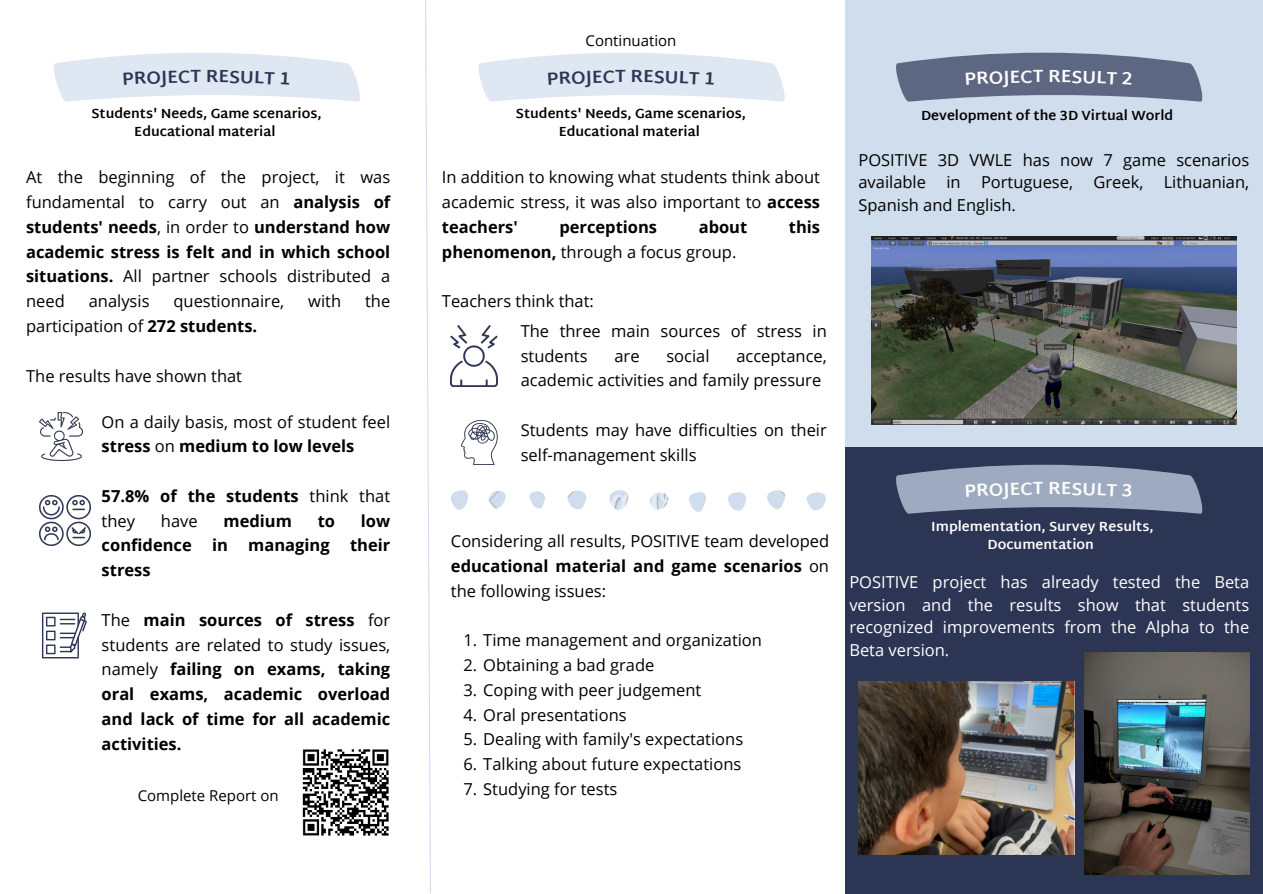
<style>
.page{position:relative;width:1263px;height:894px;background:#fff}
.page>*{position:absolute;margin:0;border:0;box-sizing:border-box;transform-origin:0 0}
.t1{font:700 18px "Martel Sans";color:#2d3555}
.t2{font:700 18px "Martel Sans";color:#fff}
.t3{font:16.5px/24.8px "Open Sans";color:#000;text-align:justify}
.t4{font:700 16.5px/24.8px "Open Sans";color:#000;text-align:justify}
.t5{font:16.5px/22.5px "Open Sans";color:#fff;text-align:justify}
.t6{font:15px "Open Sans";color:#000}
.t7{font:700 13.5px/18px "Martel Sans";color:#000;text-align:center}
.t8{font:700 13.5px/18px "Martel Sans";color:#fff;text-align:center}
.s1{font-weight:700}
.s2{font-weight:400}
</style>
<div class="page">
<img style="left:40px;top:412px;width:42px;height:48px">
<img style="left:40px;top:496px;width:50px;height:49px">
<svg style="left:42px;top:612px;width:45px;height:46px"></svg>
<img style="left:302px;top:749px;width:87px;height:87px">
<img style="left:451px;top:326px;width:46px;height:60px">
<img style="left:461px;top:420px;width:36px;height:44px">
<img style="left:451px;top:490px;width:375px;height:22px">
<div style="left:845px;top:446px;width:417px;height:447px;background:#2d3555"></div>
<div style="left:845px;top:0;width:417px;height:446px;background:#d0dded"></div>
<svg style="left:425px;top:0;width:6px;height:893px"></svg>
<img style="left:871px;top:236px;width:365px;height:188px">
<img style="left:858px;top:681px;width:216px;height:173px">
<img style="left:1085px;top:652px;width:164px;height:222px">
<svg style="left:54px;top:53px;width:306px;height:49px"></svg>
<svg style="left:478px;top:53px;width:307px;height:49px"></svg>
<svg style="left:896px;top:53px;width:307px;height:49px"></svg>
<svg style="left:896px;top:464px;width:307px;height:49px"></svg>
<p class="t1" style="left:190px;top:66px;width:30px">TR</p>
<p class="t7" style="left:92px;top:104px;width:232px">Students' Needs, Game scenarios,<br>Educational material</p>
<p class="t3" style="left:26px;top:164px;width:366px">At the beginning of the project, it was fundamental to carry out an <span class="s1">analysis of students' needs</span>, in order to <span class="s1">understand how academic stress is felt and in which school situations.</span> All partner schools distributed a need</p>
<p class="t3" style="left:89px;top:288px;width:62px">analysis</p>
<p class="t3" style="left:173px;top:288px;width:112px">questionnaire,</p>
<p class="t3" style="left:308px;top:288px;width:34px">with</p>
<p class="t3" style="left:365px;top:288px;width:27px">the</p>
<p class="t3" style="left:26px;top:313px;width:233px">participation of <span class="s1">272 students.</span></p>
<p class="t3" style="left:26px;top:362px;width:218px">The results have shown that</p>
<p class="t3" style="left:102px;top:409px;width:290px">On a daily basis, most of student feel <span class="s1">stress</span> on <span class="s1">medium to low levels</span></p>
<p class="t4" style="left:102px;top:483px;width:290px">57.8% of the students <span class="s2">think that they</span></p>
<p class="t4" style="left:102px;top:507px;width:290px;text-indent:259px">low confidence in managing their stress</p>
<p class="t4" style="left:102px;top:606px;width:290px"><span class="s2">The</span> main sources of stress <span class="s2">for students are related to study issues, namely</span> failing on exams, taking oral exams, academic overload and lack of time for all academic activities.</p>
<p class="t3" style="left:161px;top:507px;width:38px">have</p>
<p class="t4" style="left:224px;top:507px;width:70px">medium</p>
<p class="t4" style="left:318px;top:507px;width:19px">to</p>
<p class="t6" style="left:138px;top:784px;width:142px">Complete Report on</p>
<p class="t6" style="left:585px;top:30px;width:92px">Continuation</p>
<p class="t1" style="left:615px;top:66px;width:30px">TR</p>
<p class="t7" style="left:516px;top:104px;width:232px">Students' Needs, Game scenarios,<br>Educational material</p>
<p class="t3" style="left:442px;top:164px;width:380px">In addition to knowing what students think about academic stress, it was also important to <span class="s1">access teachers'</span></p>
<p class="t4" style="left:559px;top:214px;width:99px">perceptions</p>
<p class="t4" style="left:699px;top:214px;width:50px">about</p>
<p class="t4" style="left:789px;top:214px;width:33px">this</p>
<p class="t3" style="left:442px;top:239px;width:296px"><span class="s1">phenomenon,</span> through a focus group.</p>
<p class="t3" style="left:442px;top:288px;width:154px">Teachers think that:</p>
<p class="t3" style="left:521px;top:318px;width:308px">The three main sources of stress in students</p>
<p class="t3" style="left:614px;top:342px;width:27px">are</p>
<p class="t3" style="left:666px;top:342px;width:45px">social</p>
<p class="t3" style="left:521px;top:342px;width:308px;text-indent:216px">acceptance, academic activities and family pressure</p>
<p class="t3" style="left:521px;top:417px;width:308px">Students may have difficulties on their self-management skills</p>
<p class="t3" style="left:451px;top:528px;width:380px">Considering all results, POSITIVE team developed <span class="s1">educational material and game scenarios</span> on the following issues:</p>
<p class="t3" style="left:463px;top:627px;width:300px">1. Time management and organization</p>
<p class="t3" style="left:463px;top:652px;width:192px">2. Obtaining a bad grade</p>
<p class="t3" style="left:463px;top:677px;width:239px">3. Coping with peer judgement</p>
<p class="t3" style="left:463px;top:701px;width:165px">4. Oral presentations</p>
<p class="t3" style="left:463px;top:726px;width:281px">5. Dealing with family's expectations</p>
<p class="t3" style="left:463px;top:751px;width:279px">6. Talking about future expectations</p>
<p class="t3" style="left:463px;top:776px;width:155px">7. Studying for tests</p>
<p class="t2" style="left:1033px;top:66px;width:30px">TR</p>
<p class="t7" style="left:921px;top:106px;width:254px">Development of the 3D Virtual World</p>
<p class="t3" style="left:858px;top:148px;width:392px;line-height:22.5px">POSITIVE 3D VWLE has now 7 game scenarios available in Portuguese, Greek, Lithuanian, Spanish and English.</p>
<p class="t2" style="left:1033px;top:477px;width:30px">TR</p>
<p class="t8" style="left:931px;top:517px;width:224px">Implementation, Survey Results,<br>Documentation</p>
<p class="t5" style="left:849px;top:570px;width:401px">POSITIVE project has already tested the Beta version and the results show that students recognized improvements from the Alpha to the Beta version.</p>
</div>
